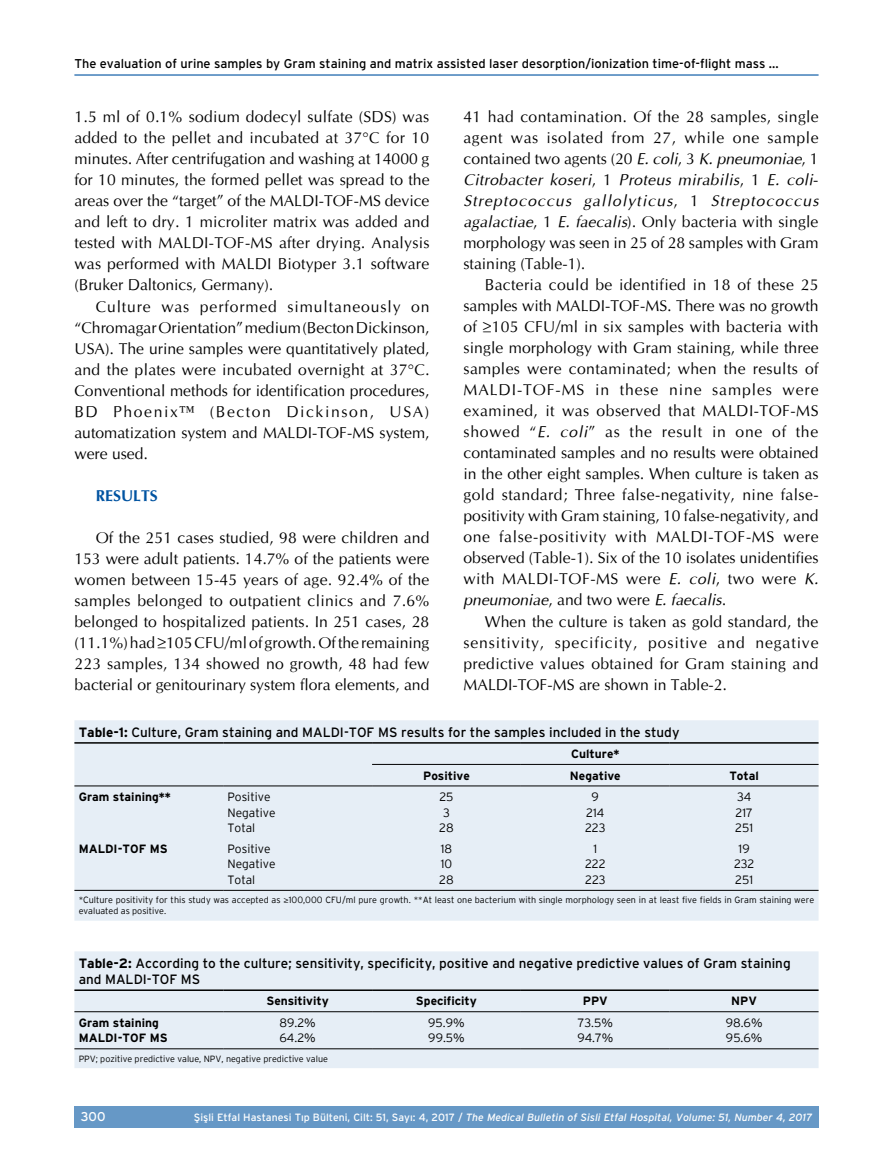
<style>
.page{position:relative;width:893px;height:1170px;background:#fff}
.page>*{position:absolute;margin:0;border:0;box-sizing:border-box;transform-origin:0 0}
.t1{font:15.75px/21px "Optima";color:#000;text-align:justify}
.t2{font:700 15.75px "Optima";color:#0053a1}
.t3{font:13.5px/16.2px "Interstate";color:#000}
.t4{font:12.75px "Interstate";color:#000}
.t5{font:12.75px "Interstate";color:#fff}
.t6{font:300 12px "Interstate";color:#000}
.t7{font:700 12px "Interstate";color:#000}
.t8{font:italic 10.5px "Interstate";color:#fff}
.t9{font:300 9px/10.8px "Interstate";color:#000}
.s1{font-style:italic}
.s2{font-weight:700}
.s3{font-family:"Myriad Pro";font-weight:400}
.s4{font-style:normal}
</style>
<div class="page">
<div style="left:74px;top:1106px;width:745px;height:21px;background:#6698c6"></div>
<hr style="left:74px;top:74px;width:745px;height:2px;background:#0053a1">
<div style="left:74px;top:720px;width:745px;height:200px;background:#e6eef6"></div>
<hr style="left:223px;top:889px;width:149px;height:1px;background:#000">
<hr style="left:372px;top:889px;width:149px;height:1px;background:#000">
<hr style="left:521px;top:889px;width:149px;height:1px;background:#000">
<hr style="left:670px;top:889px;width:149px;height:1px;background:#000">
<hr style="left:372px;top:764px;width:149px;height:1px;background:#000">
<hr style="left:521px;top:764px;width:149px;height:1px;background:#000">
<hr style="left:670px;top:764px;width:149px;height:1px;background:#000">
<hr style="left:74px;top:889px;width:149px;height:1px;background:#000">
<hr style="left:74px;top:742px;width:149px;height:1px;background:#000">
<hr style="left:223px;top:742px;width:149px;height:1px;background:#000">
<hr style="left:372px;top:742px;width:149px;height:1px;background:#000">
<hr style="left:521px;top:742px;width:149px;height:1px;background:#000">
<hr style="left:670px;top:742px;width:149px;height:1px;background:#000">
<hr style="left:74px;top:785px;width:149px;height:1px;background:#000">
<hr style="left:223px;top:785px;width:149px;height:1px;background:#000">
<hr style="left:372px;top:785px;width:149px;height:1px;background:#000">
<hr style="left:521px;top:785px;width:149px;height:1px;background:#000">
<hr style="left:670px;top:785px;width:149px;height:1px;background:#000">
<div style="left:74px;top:951px;width:745px;height:116px;background:#e6eef6"></div>
<hr style="left:74px;top:989px;width:149px;height:1px;background:#000">
<hr style="left:223px;top:989px;width:149px;height:1px;background:#000">
<hr style="left:372px;top:989px;width:149px;height:1px;background:#000">
<hr style="left:521px;top:989px;width:149px;height:1px;background:#000">
<hr style="left:670px;top:989px;width:149px;height:1px;background:#000">
<hr style="left:74px;top:1011px;width:149px;height:1px;background:#000">
<hr style="left:223px;top:1011px;width:149px;height:1px;background:#000">
<hr style="left:372px;top:1011px;width:149px;height:1px;background:#000">
<hr style="left:521px;top:1011px;width:149px;height:1px;background:#000">
<hr style="left:670px;top:1011px;width:149px;height:1px;background:#000">
<hr style="left:74px;top:1048px;width:149px;height:1px;background:#000">
<hr style="left:223px;top:1048px;width:149px;height:1px;background:#000">
<hr style="left:372px;top:1048px;width:149px;height:1px;background:#000">
<hr style="left:521px;top:1048px;width:149px;height:1px;background:#000">
<hr style="left:670px;top:1048px;width:149px;height:1px;background:#000">
<p class="t4" style="left:74px;top:57px;width:706px">The evaluation of urine samples by Gram staining and matrix assisted laser desorption/ionization time-of-flight mass ...</p>
<p class="t1" style="left:463px;top:106px;width:357px">41 had contamination. Of the 28 samples, single agent was isolated from 27, while one sample contained two agents (20 <span class="s1">E. coli</span>, 3 <span class="s1">K. pneumoniae</span>, 1<br><span class="s1">Citrobacter koseri</span>, 1 <span class="s1">Proteus mirabilis</span>, 1 <span class="s1">E. coli</span>-<span class="s1">Streptococcus gallolyticus</span>, 1 <span class="s1">Streptococcus agalactiae</span>, 1 <span class="s1">E. faecalis</span>). Only bacteria with single morphology was seen in 25 of 28 samples with Gram staining (Table-1).</p>
<p class="t1" style="left:463px;top:274px;width:357px;text-indent:21px">Bacteria could be identified in 18 of these 25 samples with MALDI-TOF-MS. There was no growth of ≥105 CFU/ml in six samples with bacteria with single morphology with Gram staining, while three samples were contaminated; when the results of MALDI-TOF-MS in these nine samples were examined, it was observed that MALDI-TOF-MS showed “<span class="s1">E. coli</span>” as the result in one of the contaminated samples and no results were obtained in the other eight samples. When culture is taken as gold standard; Three false-negativity, nine false&shy;positivity with Gram staining, 10 false-negativity, and one false-positivity with MALDI-TOF-MS were observed (Table-1). Six of the 10 isolates unidentifies with MALDI-TOF-MS were <span class="s1">E. coli</span>, two were <span class="s1">K. pneumoniae</span>, and two were <span class="s1">E. faecalis</span>.</p>
<p class="t1" style="left:463px;top:610px;width:357px;text-indent:21px">When the culture is taken as gold standard, the sensitivity, specificity, positive and negative predictive values obtained for Gram staining and MALDI-TOF-MS are shown in Table-2.</p>
<p class="t3" style="left:79px;top:723px;width:602px"><span class="s2">Table-1:</span> Culture, Gram staining and MALDI-TOF MS results for the samples included in the study</p>
<p class="t7" style="left:571px;top:746px;width:50px">Culture*</p>
<p class="t7" style="left:423px;top:768px;width:48px">Positive</p>
<p class="t7" style="left:570px;top:768px;width:52px">Negative</p>
<p class="t7" style="left:729px;top:768px;width:31px">Total</p>
<p class="t7" style="left:79px;top:789px;width:94px">Gram staining**</p>
<p class="t6" style="left:227px;top:789px;width:45px">Positive</p>
<p class="t6" style="left:439px;top:789px;width:16px">25</p>
<p class="t6" style="left:592px;top:789px;width:9px">9</p>
<p class="t6" style="left:737px;top:789px;width:16px">34</p>
<p class="t6" style="left:227px;top:805px;width:50px">Negative</p>
<p class="t6" style="left:443px;top:805px;width:8px">3</p>
<p class="t6" style="left:586px;top:805px;width:20px">214</p>
<p class="t6" style="left:735px;top:805px;width:19px">217</p>
<p class="t6" style="left:227px;top:821px;width:29px">Total</p>
<p class="t6" style="left:439px;top:821px;width:16px">28</p>
<p class="t6" style="left:585px;top:821px;width:22px">223</p>
<p class="t6" style="left:735px;top:821px;width:19px">251</p>
<p class="t7" style="left:79px;top:841px;width:90px">MALDI-TOF MS</p>
<p class="t6" style="left:228px;top:841px;width:45px">Positive</p>
<p class="t6" style="left:441px;top:841px;width:13px">18</p>
<p class="t6" style="left:593px;top:841px;width:5px">1</p>
<p class="t6" style="left:739px;top:841px;width:13px">19</p>
<p class="t6" style="left:228px;top:857px;width:50px">Negative</p>
<p class="t6" style="left:441px;top:857px;width:13px">10</p>
<p class="t6" style="left:585px;top:857px;width:22px">222</p>
<p class="t6" style="left:734px;top:857px;width:22px">232</p>
<p class="t6" style="left:228px;top:872px;width:29px">Total</p>
<p class="t6" style="left:439px;top:872px;width:16px">28</p>
<p class="t6" style="left:585px;top:872px;width:22px">223</p>
<p class="t6" style="left:735px;top:872px;width:19px">251</p>
<p class="t9" style="left:79px;top:894px;width:737px">*Culture positivity for this study was accepted as <span class="s3">≥</span>100,000 CFU/ml pure growth. **At least one bacterium with single morphology seen in at least five fields in Gram staining were evaluated as positive.</p>
<p class="t1" style="left:74px;top:107px;width:357px">1.5 ml of 0.1% sodium dodecyl sulfate (SDS) was added to the pellet and incubated at 37°C for 10 minutes. After centrifugation and washing at 14000 g for 10 minutes, the formed pellet was spread to the areas over the “target” of the MALDI-TOF-MS device and left to dry. 1 microliter matrix was added and tested with MALDI-TOF-MS after drying. Analysis was performed with MALDI Biotyper 3.1 software (Bruker Daltonics, Germany).</p>
<p class="t1" style="left:74px;top:296px;width:357px;text-indent:21px">Culture was performed simultaneously on “Chromagar Orientation” medium (Becton Dickinson, USA). The urine samples were quantitatively plated, and the plates were incubated overnight at 37°C.<br>Conventional methods for identification procedures, BD Phoenix™ (Becton Dickinson, USA) automatization system and MALDI-TOF-MS system, were used.</p>
<p class="t2" style="left:96px;top:485px;width:64px">RESULTS</p>
<p class="t1" style="left:74px;top:526px;width:357px;text-indent:21px">Of the 251 cases studied, 98 were children and 153 were adult patients. 14.7% of the patients were women between 15-45 years of age. 92.4% of the samples belonged to outpatient clinics and 7.6% belonged to hospitalized patients. In 251 cases, 28 (11.1%) had ≥105 CFU/ml of growth. Of the remaining 223 samples, 134 showed no growth, 48 had few bacterial or genitourinary system flora elements, and</p>
<p class="t3" style="left:79px;top:954px;width:713px"><span class="s2">Table-2:</span> According to the culture; sensitivity, specificity, positive and negative predictive values of Gram staining and MALDI-TOF MS</p>
<p class="t7" style="left:266px;top:994px;width:64px">Sensitivity</p>
<p class="t7" style="left:416px;top:994px;width:62px">Specificity</p>
<p class="t7" style="left:583px;top:994px;width:26px">PPV</p>
<p class="t7" style="left:731px;top:994px;width:27px">NPV</p>
<p class="t7" style="left:79px;top:1015px;width:82px">Gram staining</p>
<p class="t6" style="left:280px;top:1015px;width:38px">89.2%</p>
<p class="t6" style="left:428px;top:1015px;width:38px">95.9%</p>
<p class="t6" style="left:578px;top:1015px;width:37px">73.5%</p>
<p class="t6" style="left:726px;top:1015px;width:38px">98.6%</p>
<p class="t7" style="left:79px;top:1031px;width:90px">MALDI-TOF MS</p>
<p class="t6" style="left:280px;top:1031px;width:38px">64.2%</p>
<p class="t6" style="left:428px;top:1031px;width:38px">99.5%</p>
<p class="t6" style="left:577px;top:1031px;width:37px">94.7%</p>
<p class="t6" style="left:726px;top:1031px;width:38px">95.6%</p>
<p class="t9" style="left:79px;top:1052px;width:251px">PPV; pozitive predictive value, NPV, negative predictive value</p>
<p class="t5" style="left:81px;top:1108px;width:26px">300</p>
<p class="t8" style="left:194px;top:1110px;width:620px"><span class="s4">Şişli Etfal Hastanesi T›p Bülteni, Cilt: 51, Say›: 4, 2017 /</span> The Medical Bulletin of Sisli Etfal Hospital, Volume: 51, Number 4, 2017</p>
</div>
